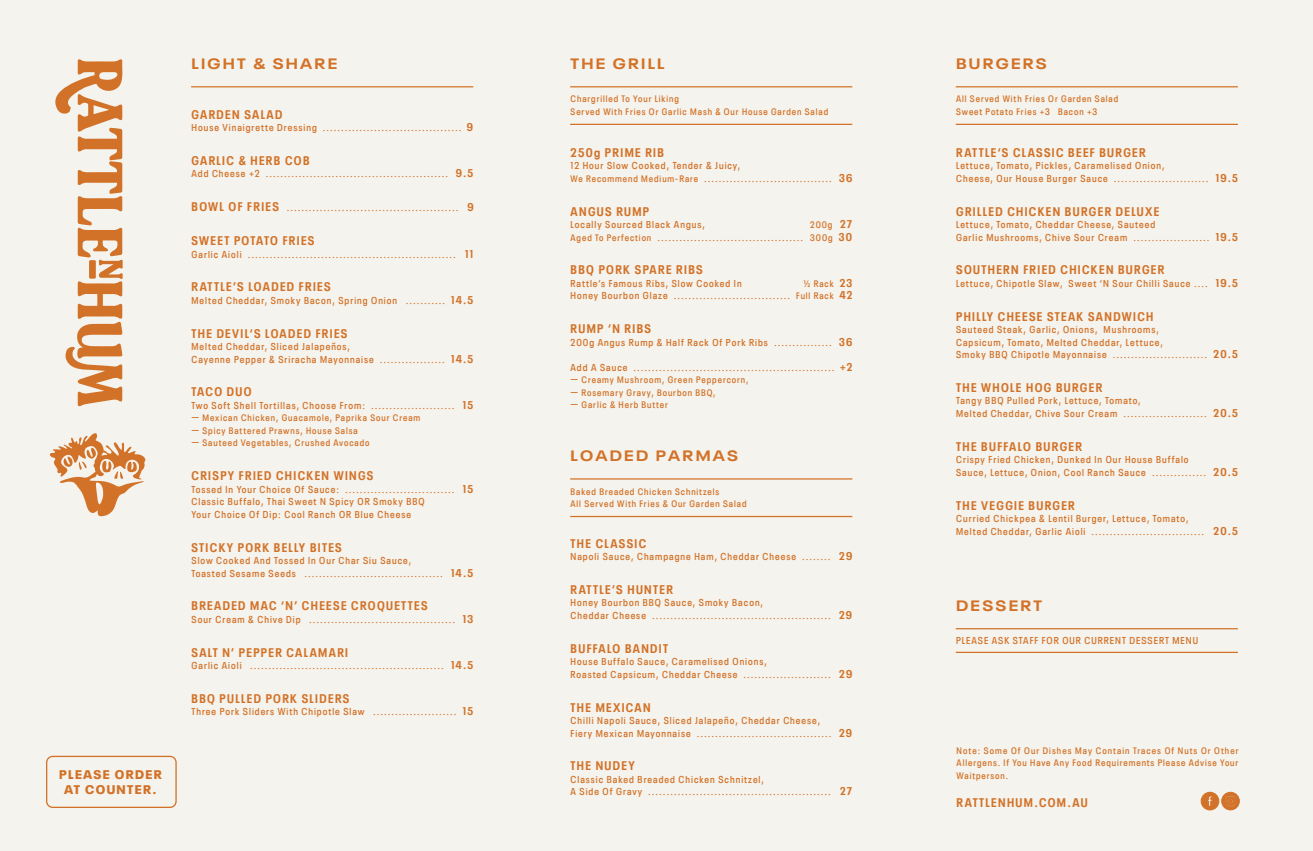
<style>
.page{position:relative;width:1313px;height:851px;background:#fff}
.page>*{position:absolute;margin:0;border:0;box-sizing:border-box;transform-origin:0 0}
.t1{font:700 expanded 15px "Neue Plak";letter-spacing:.15em;color:#d27228}
.t2{font:700 condensed 12.5px "Neue Plak";letter-spacing:.11em;color:#d27228}
.t3{font:900 12.5px/15px "Neue Plak";letter-spacing:.11em;color:#d27228;text-align:center}
.t4{font:600 condensed 10px/12.5px "Neue Plak";letter-spacing:.1em;color:#d27228}
.t5{font:600 condensed 9.38px/12.5px "Neue Plak";letter-spacing:.1em;color:#d27228}
.s1{font-weight:700;font-size:11.25px}
.s2{font-weight:700;font-size:12.5px}
.s3{font-size:9.38px}
</style>
<div class="page">
<div style="left:0;top:0;width:1313px;height:850px;background:#f5f3ed"></div>
<hr style="left:192px;top:86px;width:281px;height:1px;background:#d27228">
<hr style="left:571px;top:86px;width:281px;height:1px;background:#d27228">
<hr style="left:571px;top:124px;width:281px;height:1px;background:#d27228">
<hr style="left:956px;top:86px;width:281px;height:1px;background:#d27228">
<hr style="left:956px;top:124px;width:281px;height:1px;background:#d27228">
<hr style="left:571px;top:478px;width:281px;height:1px;background:#d27228">
<hr style="left:571px;top:516px;width:281px;height:1px;background:#d27228">
<hr style="left:956px;top:628px;width:281px;height:1px;background:#d27228">
<hr style="left:956px;top:651px;width:281px;height:2px;background:#d27228">
<svg style="left:55px;top:59px;width:68px;height:347px"></svg>
<svg style="left:50px;top:433px;width:96px;height:83px"></svg>
<div style="left:46px;top:755px;width:131px;height:52px;border:1px solid #d27228;border-radius:6px"></div>
<svg style="left:1201px;top:791px;width:38px;height:19px"></svg>
<p class="t3" style="left:59px;top:765px;width:104px">PLEASE ORDER<br>AT COUNTER.</p>
<h1 class="t1" style="left:192px;top:51px;width:147px">LIGHT &amp; SHARE</h1>
<p class="t2" style="left:192px;top:105px;width:92px">GARDEN SALAD</p>
<p class="t4" style="left:192px;top:120px;width:283px">House Vinaigrette Dressing ...................................... <span class="s1">9</span></p>
<p class="t2" style="left:192px;top:151px;width:119px">GARLIC &amp; HERB COB</p>
<p class="t4" style="left:192px;top:167px;width:283px">Add Cheese +2 .................................................. <span class="s1">9.5</span></p>
<p class="t4" style="left:192px;top:200px;width:284px"><span class="s2">BOWL OF FRIES</span> ............................................... <span class="s1">9</span></p>
<p class="t2" style="left:192px;top:231px;width:124px">SWEET POTATO FRIES</p>
<p class="t4" style="left:192px;top:247px;width:283px">Garlic Aioli ......................................................... <span class="s1">11</span></p>
<p class="t2" style="left:192px;top:277px;width:141px">RATTLE’S LOADED FRIES</p>
<p class="t4" style="left:192px;top:293px;width:283px">Melted Cheddar, Smoky Bacon, Spring Onion ........... <span class="s1">14.5</span></p>
<p class="t2" style="left:192px;top:323px;width:157px">THE DEVIL‘S LOADED FRIES</p>
<p class="t4" style="left:192px;top:339px;width:283px">Melted Cheddar, Sliced Jalapeños,<br>Cayenne Pepper &amp; Sriracha Mayonnaise .................. <span class="s1">14.5</span></p>
<p class="t2" style="left:192px;top:382px;width:61px">TACO DUO</p>
<p class="t4" style="left:192px;top:398px;width:283px">Two Soft Shell Tortillas, Choose From: ....................... <span class="s1">15</span></p>
<p class="t5" style="left:192px;top:411px;width:230px">— Mexican Chicken, Guacamole, Paprika Sour Cream</p>
<p class="t5" style="left:192px;top:423px;width:168px">— Spicy Battered Prawns, House Salsa</p>
<p class="t5" style="left:192px;top:436px;width:180px">— Sauteed Vegetables, Crushed Avocado</p>
<p class="t2" style="left:192px;top:466px;width:183px">CRISPY FRIED CHICKEN WINGS</p>
<p class="t4" style="left:192px;top:482px;width:283px">Tossed In Your Choice Of Sauce: .............................. <span class="s1">15<br></span>Classic Buffalo, Thai Sweet N Spicy OR Smoky BBQ<br>Your Choice Of Dip: Cool Ranch OR Blue Cheese</p>
<p class="t2" style="left:192px;top:537px;width:152px">STICKY PORK BELLY BITES</p>
<p class="t4" style="left:192px;top:553px;width:283px">Slow Cooked And Tossed In Our Char Siu Sauce,<br>Toasted Sesame Seeds ...................................... <span class="s1">14.5</span></p>
<p class="t2" style="left:192px;top:596px;width:237px">BREADED MAC ‘N’ CHEESE CROQUETTES</p>
<p class="t4" style="left:192px;top:612px;width:283px">Sour Cream &amp; Chive Dip ........................................ <span class="s1">13</span></p>
<p class="t2" style="left:192px;top:642px;width:158px">SALT N’ PEPPER CALAMARI</p>
<p class="t4" style="left:192px;top:658px;width:283px">Garlic Aioli ..................................................... <span class="s1">14.5</span></p>
<p class="t2" style="left:192px;top:688px;width:159px">BBQ PULLED PORK SLIDERS</p>
<p class="t4" style="left:192px;top:704px;width:283px">Three Pork Sliders With Chipotle Slaw ....................... <span class="s1">15</span></p>
<h1 class="t1" style="left:571px;top:51px;width:95px">THE GRILL</h1>
<p class="t5" style="left:571px;top:92px;width:259px">Chargrilled To Your Liking<br>Served With Fries Or Garlic Mash &amp; Our House Garden Salad</p>
<p class="t2" style="left:571px;top:143px;width:95px">250g PRIME RIB</p>
<p class="t4" style="left:571px;top:158px;width:283px">12 Hour Slow Cooked, Tender &amp; Juicy,<br><span class="s3">We Recommend Medium-Rare</span> ................................... <span class="s1">36</span></p>
<p class="t2" style="left:571px;top:201px;width:80px">ANGUS RUMP</p>
<p class="t4" style="left:571px;top:217px;width:136px">Locally Sourced Black Angus,</p>
<p class="t5" style="left:810px;top:217px;width:43px">200g <span class="s1">27</span></p>
<p class="t4" style="left:571px;top:230px;width:283px"><span class="s3">Aged To Perfection</span> ........................................ <span class="s3">300g</span> <span class="s1">30</span></p>
<p class="t2" style="left:571px;top:260px;width:134px">BBQ PORK SPARE RIBS</p>
<p class="t4" style="left:571px;top:276px;width:173px">Rattle’s Famous Ribs, Slow Cooked In</p>
<p class="t5" style="left:804px;top:276px;width:50px">½ Rack <span class="s1">23</span></p>
<p class="t4" style="left:571px;top:288px;width:283px">Honey Bourbon Glaze ................................ <span class="s3">Full Rack</span> <span class="s1">42</span></p>
<p class="t2" style="left:571px;top:319px;width:82px">RUMP ‘N RIBS</p>
<p class="t4" style="left:571px;top:335px;width:283px">200g Angus Rump &amp; Half Rack Of Pork Ribs ................ <span class="s1">36</span></p>
<p class="t4" style="left:571px;top:360px;width:283px">Add A Sauce ....................................................... <span class="s1">+2</span></p>
<p class="t5" style="left:571px;top:372px;width:179px">— Creamy Mushroom, Green Peppercorn,</p>
<p class="t5" style="left:571px;top:385px;width:146px">— Rosemary Gravy, Bourbon BBQ,</p>
<p class="t5" style="left:571px;top:397px;width:99px">— Garlic &amp; Herb Butter</p>
<h1 class="t1" style="left:571px;top:443px;width:169px">LOADED PARMAS</h1>
<p class="t5" style="left:571px;top:484px;width:177px">Baked Breaded Chicken Schnitzels<br>All Served With Fries &amp; Our Garden Salad</p>
<p class="t2" style="left:571px;top:533px;width:77px">THE CLASSIC</p>
<p class="t4" style="left:571px;top:549px;width:283px">Napoli Sauce, Champagne Ham, Cheddar Cheese ........ <span class="s1">29</span></p>
<p class="t2" style="left:571px;top:580px;width:104px">RATTLE’S HUNTER</p>
<p class="t4" style="left:571px;top:595px;width:283px">Honey Bourbon BBQ Sauce, Smoky Bacon,<br>Cheddar Cheese ................................................. <span class="s1">29</span></p>
<p class="t2" style="left:571px;top:638px;width:99px">BUFFALO BANDIT</p>
<p class="t4" style="left:571px;top:654px;width:283px">House Buffalo Sauce, Caramelised Onions,<br>Roasted Capsicum, Cheddar Cheese ........................ <span class="s1">29</span></p>
<p class="t2" style="left:571px;top:697px;width:82px">THE MEXICAN</p>
<p class="t4" style="left:571px;top:713px;width:283px">Chilli Napoli Sauce, Sliced Jalapeño, Cheddar Cheese,<br>Fiery Mexican Mayonnaise ..................................... <span class="s1">29</span></p>
<p class="t2" style="left:571px;top:756px;width:66px">THE NUDEY</p>
<p class="t4" style="left:571px;top:772px;width:283px">Classic Baked Breaded Chicken Schnitzel,<br>A Side Of Gravy .................................................. <span class="s1">27</span></p>
<h1 class="t1" style="left:956px;top:51px;width:92px">BURGERS</h1>
<p class="t5" style="left:956px;top:92px;width:164px">All Served With Fries Or Garden Salad<br>Sweet Potato Fries +3 Bacon +3</p>
<p class="t2" style="left:956px;top:143px;width:191px">RATTLE‘S CLASSIC BEEF BURGER</p>
<p class="t4" style="left:956px;top:158px;width:283px">Lettuce, Tomato, Pickles, Caramelised Onion,<br>Cheese, Our House Burger Sauce .......................... <span class="s1">19.5</span></p>
<p class="t2" style="left:956px;top:201px;width:205px">GRILLED CHICKEN BURGER DELUXE</p>
<p class="t4" style="left:956px;top:217px;width:283px">Lettuce, Tomato, Cheddar Cheese, Sauteed<br>Garlic Mushrooms, Chive Sour Cream ..................... <span class="s1">19.5</span></p>
<p class="t2" style="left:956px;top:260px;width:210px">SOUTHERN FRIED CHICKEN BURGER</p>
<p class="t4" style="left:956px;top:276px;width:283px">Lettuce, Chipotle Slaw, Sweet ‘N Sour Chilli Sauce .... <span class="s1">19.5</span></p>
<p class="t2" style="left:956px;top:306px;width:199px">PHILLY CHEESE STEAK SANDWICH</p>
<p class="t4" style="left:956px;top:322px;width:283px">Sauteed Steak, Garlic, Onions, Mushrooms,<br>Capsicum, Tomato, Melted Cheddar, Lettuce,<br>Smoky BBQ Chipotle Mayonnaise .......................... <span class="s1">20.5</span></p>
<p class="t2" style="left:956px;top:378px;width:148px">THE WHOLE HOG BURGER</p>
<p class="t4" style="left:956px;top:393px;width:283px">Tangy BBQ Pulled Pork, Lettuce, Tomato,<br>Melted Cheddar, Chive Sour Cream ....................... <span class="s1">20.5</span></p>
<p class="t2" style="left:956px;top:436px;width:127px">THE BUFFALO BURGER</p>
<p class="t4" style="left:956px;top:452px;width:283px">Crispy Fried Chicken, Dunked In Our House Buffalo<br>Sauce, Lettuce, Onion, Cool Ranch Sauce ............... <span class="s1">20.5</span></p>
<p class="t2" style="left:956px;top:495px;width:120px">THE VEGGIE BURGER</p>
<p class="t4" style="left:956px;top:511px;width:283px">Curried Chickpea &amp; Lentil Burger, Lettuce, Tomato,<br>Melted Cheddar, Garlic Aioli ............................... <span class="s1">20.5</span></p>
<h1 class="t1" style="left:956px;top:593px;width:87px">DESSERT</h1>
<p class="t4" style="left:956px;top:633px;width:243px">PLEASE ASK STAFF FOR OUR CURRENT DESSERT MENU</p>
<p class="t5" style="left:956px;top:743px;width:283px;text-align:justify">Note: Some Of Our Dishes May Contain Traces Of Nuts Or Other Allergens. If You Have Any Food Requirements Please Advise Your Waitperson.</p>
<p class="t2" style="left:956px;top:793px;width:133px">RATTLENHUM.COM.AU</p>
</div>
